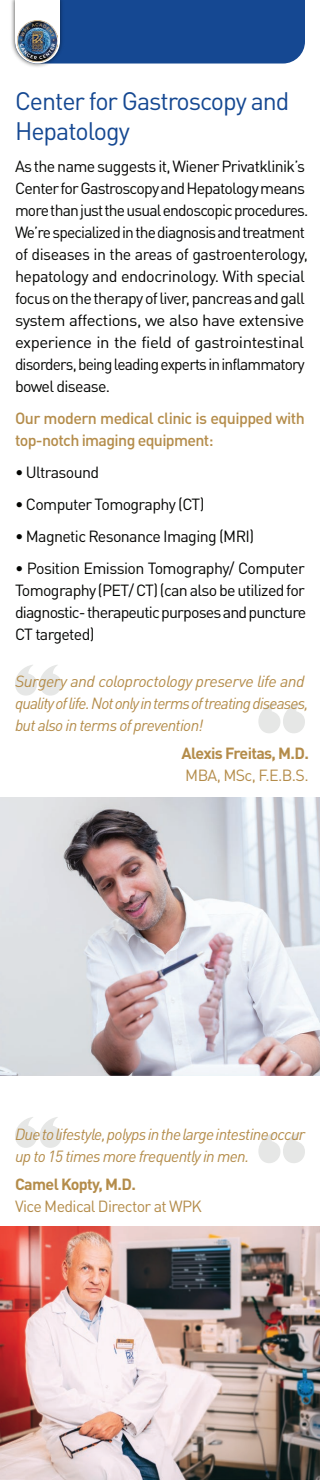
<style>
.page{position:relative;width:320px;height:1480px;background:#fff}
.page>*{position:absolute;margin:0;border:0;box-sizing:border-box;transform-origin:0 0}
.t1{font:25px/30px "DIN Pro";letter-spacing:-.04em;color:#154892}
.t2{font:16px/22px "DIN Pro";letter-spacing:-.04em;color:#040503}
.t3{font:italic 16px/22px "DIN Pro";letter-spacing:-.04em;color:#b48c4a}
.t4{font:500 16px/22px "DIN Pro";letter-spacing:-.035em;color:#b48c4a}
.t5{font:16px "DIN Pro";letter-spacing:-.04em;color:#b48c4a}
.t6{font:700 16px "DIN Pro";letter-spacing:-.04em;color:#b48c4a}
</style>
<div class="page">
<img style="left:11px;top:0;width:55px;height:67px">
<svg style="left:15px;top:0;width:290px;height:63px;background:#27569a"></svg>
<img style="left:18px;top:21px;width:40px;height:40px">
<svg style="left:15px;top:665px;width:47px;height:30px"></svg>
<svg style="left:258px;top:702px;width:47px;height:31px"></svg>
<svg style="left:15px;top:1117px;width:47px;height:30px"></svg>
<svg style="left:258px;top:1132px;width:47px;height:31px"></svg>
<img style="left:0;top:797px;width:320px;height:278px">
<img style="left:0;top:1226px;width:320px;height:253px">
<h1 class="t1" style="left:15px;top:83px;width:276px">Center for Gastroscopy and<br>Hepatology</h1>
<p class="t2" style="left:15px;top:153px;width:295px">As the name suggests it, Wiener Privatklinik’s Center for Gastroscopy and Hepatology means more than just the usual endoscopic procedures.<br>We’re specialized in the diagnosis and treatment of diseases in the areas of gastroenterology, hepatology and endocrinology. With special focus on the therapy of liver, pancreas and gall system affections, we also have extensive experience in the field of gastrointestinal disorders, being leading experts in inflammatory bowel disease.</p>
<p class="t4" style="left:15px;top:405px;width:291px">Our modern medical clinic is equipped with top-notch imaging equipment:</p>
<p class="t2" style="left:15px;top:459px;width:86px">• Ultrasound</p>
<p class="t2" style="left:15px;top:491px;width:191px">• Computer Tomography (CT)</p>
<p class="t2" style="left:15px;top:523px;width:241px">• Magnetic Resonance Imaging (MRI)</p>
<p class="t2" style="left:15px;top:555px;width:293px;text-align:justify">• Position Emission Tomography/ Computer Tomography (PET/ CT) (can also be utilized for diagnostic- therapeutic purposes and puncture CT targeted)</p>
<p class="t3" style="left:15px;top:669px;width:295px">Surgery and coloproctology preserve life and quality of life. Not only in terms of treating diseases, but also in terms of prevention!</p>
<p class="t6" style="left:182px;top:739px;width:129px">Alexis Freitas, M.D.</p>
<p class="t5" style="left:185px;top:762px;width:125px">MBA, MSc, F.E.B.S.</p>
<p class="t3" style="left:15px;top:1121px;width:292px">Due to lifestyle, polyps in the large intestine occur up to 15 times more frequently in men.</p>
<p class="t6" style="left:15px;top:1170px;width:122px">Camel Kopty, M.D.</p>
<p class="t5" style="left:15px;top:1193px;width:189px">Vice Medical Director at WPK</p>
</div>
